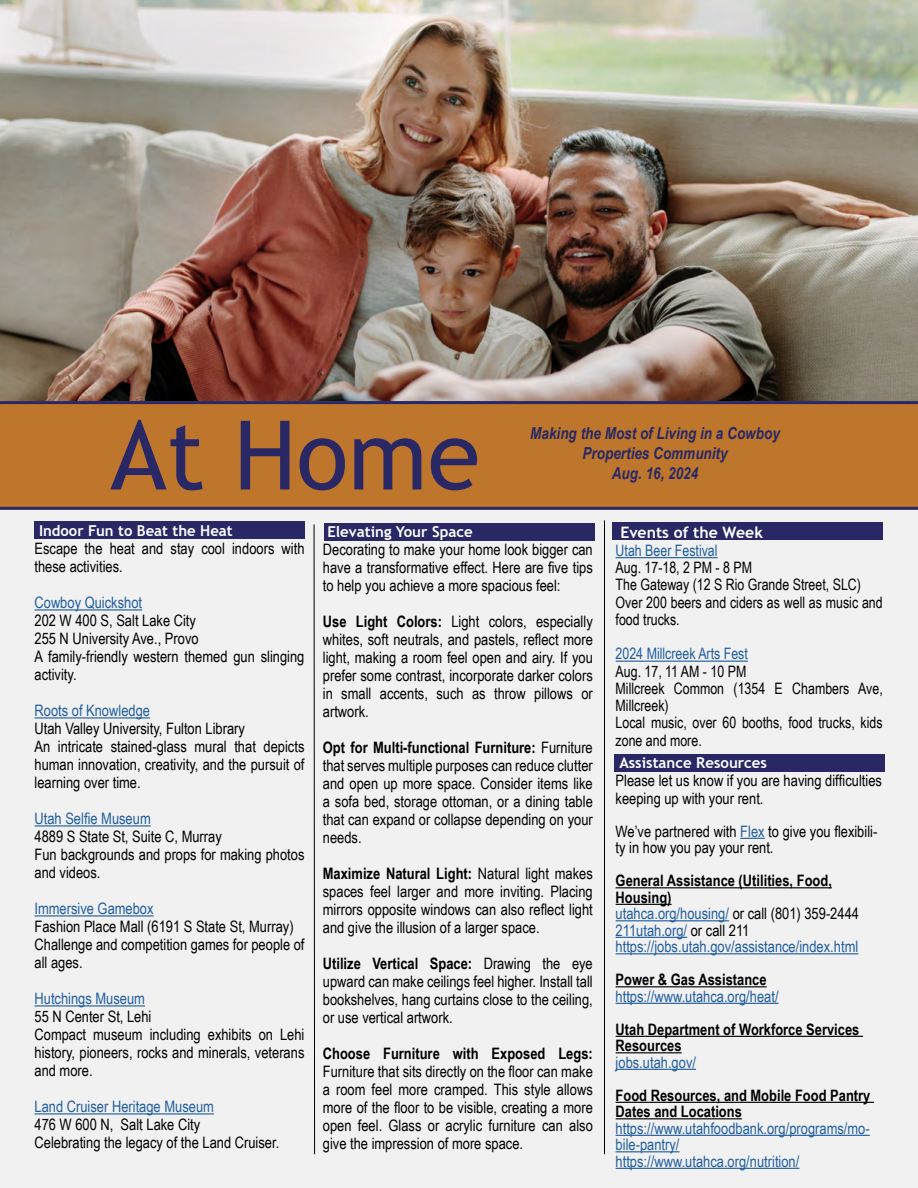
<style>
.page{position:relative;width:918px;height:1188px;background:#fff}
.page>*{position:absolute;margin:0;border:0;box-sizing:border-box;transform-origin:0 0}
.t1{font:96px "Trebuchet MS";color:#292865}
.t2{font:italic 700 16.5px/19.8px "Arial Narrow";color:#292865;text-align:center}
.t3{font:15.75px/18px "Arial Narrow";color:#000}
.t4{font:15.75px/16.5px "Arial Narrow";color:#215e9e}
.t5{font:15.75px/17.2px "Arial Narrow";color:#000;scale:.96 1}
.t6{font:700 15.75px/16.5px "Arial Narrow";color:#000}
.t7{font:15.75px "Arial Narrow";color:#215e9e;scale:.96 1}
.t8{font:700 15.75px "Trebuchet MS";color:#fff}
.t9{font:700 15px "Trebuchet MS";color:#fff}
.s1{color:#215e9e}
.s2{font-weight:700;color:#000}
.s3{color:#000}
.s4{font-weight:700}
</style>
<div class="page">
<img style="left:0;top:0;width:918px;height:401px">
<div style="left:0;top:402px;width:918px;height:138px;background:#bd762b"></div>
<div style="left:0;top:508px;width:918px;height:680px;background:#f1f1f2"></div>
<hr style="left:604px;top:520px;width:1px;height:634px;background:#000">
<div style="left:34px;top:522px;width:271px;height:17px;background:#292865"></div>
<hr style="left:0;top:401px;width:918px;height:3px;background:#292865">
<hr style="left:0;top:507px;width:918px;height:3px;background:#292865">
<div style="left:613px;top:523px;width:270px;height:17px;background:#292865"></div>
<hr style="left:616px;top:557px;width:102px;height:1px;background:#215e9e">
<hr style="left:616px;top:661px;width:132px;height:1px;background:#215e9e">
<div style="left:325px;top:523px;width:270px;height:18px;background:#292865"></div>
<svg style="left:314px;top:524px;width:1px;height:631px"></svg>
<div style="left:614px;top:754px;width:270px;height:17px;background:#292865"></div>
<svg style="left:740px;top:838px;width:25px;height:1px"></svg>
<hr style="left:616px;top:887px;width:216px;height:1px;background:#000">
<hr style="left:616px;top:904px;width:56px;height:1px;background:#000">
<hr style="left:616px;top:920px;width:113px;height:1px;background:#215e9e">
<hr style="left:616px;top:937px;width:71px;height:1px;background:#215e9e">
<hr style="left:616px;top:953px;width:242px;height:1px;background:#215e9e">
<hr style="left:616px;top:986px;width:151px;height:1px;background:#000">
<hr style="left:616px;top:1003px;width:163px;height:1px;background:#215e9e">
<hr style="left:616px;top:1036px;width:247px;height:1px;background:#000">
<hr style="left:616px;top:1052px;width:66px;height:1px;background:#000">
<hr style="left:616px;top:1069px;width:80px;height:1px;background:#215e9e">
<hr style="left:616px;top:1102px;width:258px;height:1px;background:#000">
<hr style="left:616px;top:1118px;width:126px;height:1px;background:#000">
<hr style="left:616px;top:1135px;width:254px;height:1px;background:#215e9e">
<hr style="left:616px;top:1151px;width:64px;height:1px;background:#215e9e">
<hr style="left:616px;top:1168px;width:183px;height:1px;background:#215e9e">
<hr style="left:34px;top:609px;width:108px;height:2px;background:#215e9e">
<hr style="left:34px;top:717px;width:116px;height:2px;background:#215e9e">
<hr style="left:34px;top:825px;width:117px;height:2px;background:#215e9e">
<hr style="left:34px;top:915px;width:120px;height:2px;background:#215e9e">
<hr style="left:34px;top:1005px;width:111px;height:2px;background:#215e9e">
<hr style="left:34px;top:1113px;width:180px;height:2px;background:#215e9e">
<h1 class="t1" style="left:110px;top:395px;width:371px">At Home</h1>
<p class="t2" style="left:530px;top:423px;width:251px">Making the Most of Living in a Cowboy<br>Properties Community<br>Aug. 16, 2024</p>
<p class="t8" style="left:620px;top:523px;width:144px">Events of the Week</p>
<p class="t7" style="left:616px;top:539px;width:108px">Utah Beer Festival</p>
<p class="t5" style="left:616px;top:558px;width:280px">Aug. 17-18, 2 PM - 8 PM<br>The Gateway (12 S Rio Grande Street, SLC)<br>Over 200 beers and ciders as well as music and food trucks.</p>
<p class="t7" style="left:616px;top:642px;width:139px">2024 Millcreek Arts Fest</p>
<p class="t5" style="left:616px;top:662px;width:280px">Aug. 17, 11 AM - 10 PM<br>Millcreek Common (1354 E Chambers Ave,<br>Millcreek)<br>Local music, over 60 booths, food trucks, kids zone and more.</p>
<p class="t9" style="left:619px;top:753px;width:149px">Assistance Resources</p>
<p class="t3" style="left:616px;top:771px;width:268px">Please let us know if you are having difficulties keeping up with your rent.</p>
<p class="t3" style="left:616px;top:822px;width:263px;line-height:16.5px">We’ve partnered with <span class="s1">Flex</span> to give you flexibili&shy;ty in how you pay your rent.</p>
<p class="t4" style="left:616px;top:872px;width:245px"><span class="s2">General Assistance (Utilities, Food, Housing)<br></span>utahca.org/housing/ <span class="s3">or call (801) 359-2444<br></span>211utah.org/ <span class="s3">or call 211 </span>https://jobs.utah.gov/assistance/index.html</p>
<p class="t6" style="left:616px;top:971px;width:152px">Power &amp; Gas Assistance</p>
<p class="t4" style="left:616px;top:987px;width:164px">https://www.utahca.org/heat/</p>
<p class="t6" style="left:616px;top:1020px;width:245px">Utah Department of Workforce Services<br>Resources</p>
<p class="t4" style="left:616px;top:1053px;width:82px">jobs.utah.gov/</p>
<p class="t6" style="left:616px;top:1086px;width:256px">Food Resources, and Mobile Food Pantry<br>Dates and Locations</p>
<p class="t4" style="left:616px;top:1119px;width:256px">https://www.utahfoodbank.org/programs/mo&shy;bile-pantry/<br>https://www.utahca.org/nutrition/</p>
<p class="t9" style="left:39px;top:522px;width:195px">Indoor Fun to Beat the Heat</p>
<p class="t3" style="left:34px;top:539px;width:272px">Escape the heat and stay cool indoors with these activities.</p>
<p class="t4" style="left:34px;top:594px;width:109px">Cowboy Quickshot</p>
<p class="t3" style="left:34px;top:611px;width:271px">202 W 400 S, Salt Lake City<br>255 N University Ave., Provo<br>A family-friendly western themed gun slinging activity.</p>
<p class="t4" style="left:34px;top:702px;width:117px">Roots of Knowledge</p>
<p class="t3" style="left:34px;top:719px;width:272px">Utah Valley University, Fulton Library<br>An intricate stained-glass mural that depicts human innovation, creativity, and the pursuit of learning over time.</p>
<p class="t4" style="left:34px;top:810px;width:118px">Utah Selfie Museum</p>
<p class="t3" style="left:34px;top:827px;width:272px">4889 S State St, Suite C, Murray<br>Fun backgrounds and props for making photos and videos.</p>
<p class="t4" style="left:34px;top:900px;width:121px">Immersive Gamebox</p>
<p class="t3" style="left:34px;top:917px;width:272px">Fashion Place Mall (6191 S State St, Murray)<br>Challenge and competition games for people of all ages.</p>
<p class="t4" style="left:34px;top:990px;width:112px">Hutchings Museum</p>
<p class="t3" style="left:34px;top:1007px;width:271px">55 N Center St, Lehi<br>Compact museum including exhibits on Lehi history, pioneers, rocks and minerals, veterans and more.</p>
<p class="t4" style="left:34px;top:1098px;width:181px">Land Cruiser Heritage Museum</p>
<p class="t3" style="left:34px;top:1115px;width:246px">476 W 600 N, Salt Lake City<br>Celebrating the legacy of the Land Cruiser.</p>
<p class="t9" style="left:327px;top:522px;width:147px">Elevating Your Space</p>
<p class="t3" style="left:323px;top:540px;width:271px;text-align:justify">Decorating to make your home look bigger can have a transformative effect. Here are five tips to help you achieve a more spacious feel:</p>
<p class="t3" style="left:323px;top:612px;width:272px;text-align:justify"><span class="s4">Use Light Colors:</span> Light colors, especially whites, soft neutrals, and pastels, reflect more light, making a room feel open and airy. If you prefer some contrast, incorporate darker colors in small accents, such as throw pillows or artwork.</p>
<p class="t3" style="left:323px;top:738px;width:272px;text-align:justify"><span class="s4">Opt for Multi-functional Furniture:</span> Furniture that serves multiple purposes can reduce clutter and open up more space. Consider items like a sofa bed, storage ottoman, or a dining table that can expand or collapse depending on your needs.</p>
<p class="t3" style="left:323px;top:864px;width:271px;text-align:justify"><span class="s4">Maximize Natural Light:</span> Natural light makes spaces feel larger and more inviting. Placing mirrors opposite windows can also reflect light and give the illusion of a larger space.</p>
<p class="t3" style="left:323px;top:954px;width:271px;text-align:justify"><span class="s4">Utilize Vertical Space:</span> Drawing the eye upward can make ceilings feel higher. Install tall bookshelves, hang curtains close to the ceiling, or use vertical artwork.</p>
<p class="t6" style="left:323px;top:1044px;width:272px">Choose Furniture with Exposed Legs:</p>
<p class="t3" style="left:323px;top:1062px;width:271px;text-align:justify">Furniture that sits directly on the floor can make a room feel more cramped. This style allows more of the floor to be visible, creating a more open feel. Glass or acrylic furniture can also give the impression of more space.</p>
</div>
